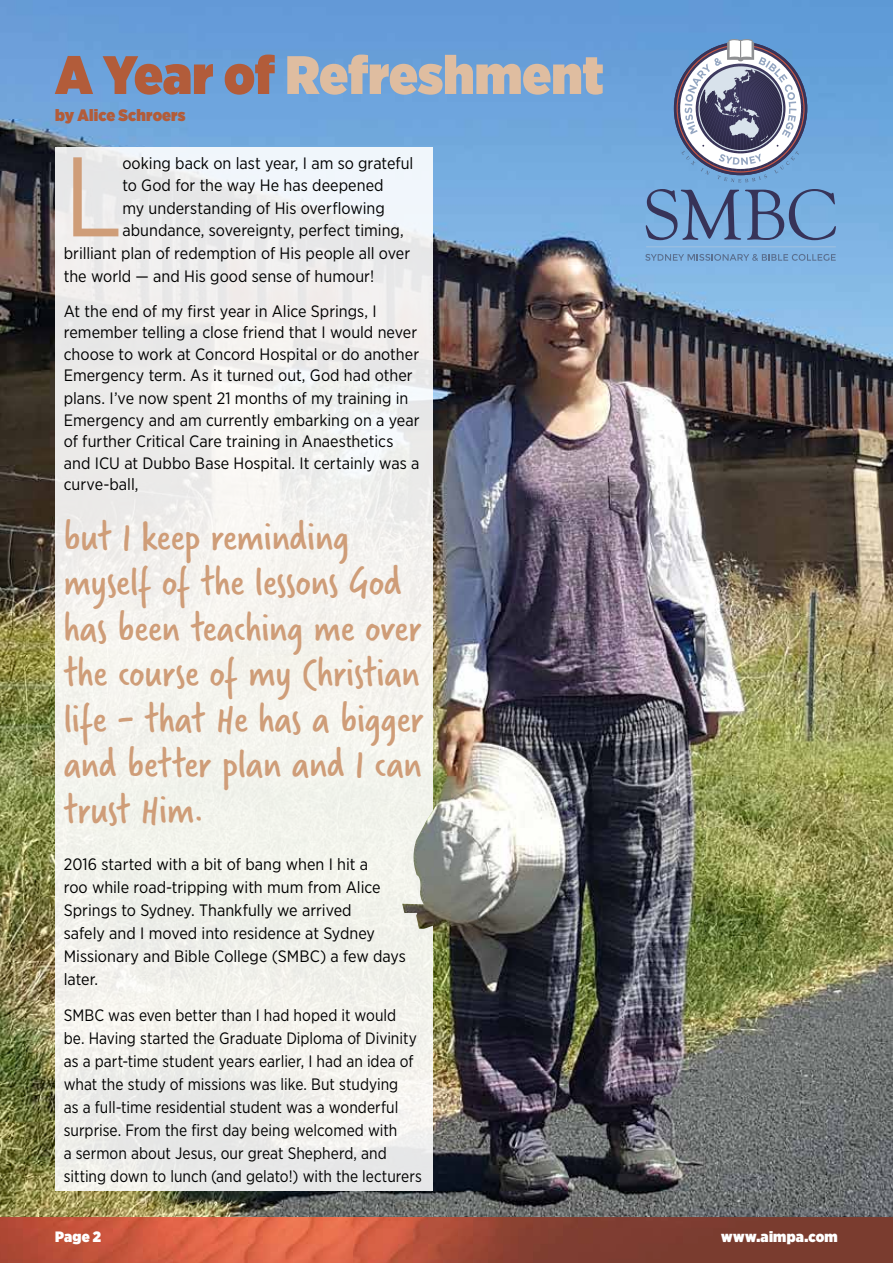
<style>
.page{position:relative;width:893px;height:1263px;background:#fff}
.page>*{position:absolute;margin:0;border:0;box-sizing:border-box;transform-origin:0 0}
.t1{font:112.95px "Gotham Narrow";color:#cf9d78}
.t2{font:900 54px "Gotham Narrow";color:#dfbda0}
.t3{font:43.5px/45.5px "Verveine";letter-spacing:-.005em;color:#cf9d78}
.t4{font:16.5px/21.5px "Gotham Narrow";color:#000}
.t5{font:16.5px/23px "Gotham Narrow";color:#000;scale:.96 1}
.t6{font:900 16.5px "Gotham Narrow";letter-spacing:.005em;color:#b25c3a}
.t7{font:900 15px "Gotham Narrow";letter-spacing:.015em;color:#fff}
.s1{color:#b25c3a}
</style>
<div class="page">
<img style="left:0;top:0;width:893px;height:1263px">
<svg style="left:646px;top:189px;width:190px;height:51px;background:#6990be"></svg>
<svg style="left:646px;top:247px;width:190px;height:1px"></svg>
<svg style="left:645px;top:254px;width:191px;height:7px"></svg>
<svg style="left:674px;top:39px;width:133px;height:144px"></svg>
<div style="left:55px;top:147px;width:378px;height:1044px;background:#f1f1ec"></div>
<img style="left:402px;top:777px;width:90px;height:168px">
<h2 class="t2" style="left:55px;top:38px;width:550px"><span class="s1">A Year of</span> Refreshment</h2>
<p class="t6" style="left:55px;top:104px;width:132px">by Alice Schroers</p>
<h1 class="t1" style="left:64px;top:127px;width:60px">L</h1>
<p class="t4" style="left:122px;top:152px;width:293px">ooking back on last year, I am so grateful</p>
<p class="t4" style="left:122px;top:175px;width:263px">to God for the way He has deepened</p>
<p class="t4" style="left:122px;top:197px;width:264px">my understanding of His overflowing</p>
<p class="t4" style="left:122px;top:220px;width:283px">abundance, sovereignty, perfect timing,</p>
<p class="t4" style="left:64px;top:243px;width:348px">brilliant plan of redemption of His people all over</p>
<p class="t4" style="left:64px;top:266px;width:312px">the world — and His good sense of humour!</p>
<p class="t4" style="left:64px;top:300px;width:357px">At the end of my first year in Alice Springs, I remember telling a close friend that I would never choose to work at Concord Hospital or do another Emergency term. As it turned out, God had other</p>
<p class="t4" style="left:64px;top:387px;width:357px">plans. I’ve now spent 21 months of my training in Emergency and am currently embarking on a year of further Critical Care training in Anaesthetics and ICU at Dubbo Base Hospital. It certainly was a curve-ball,</p>
<h3 class="t3" style="left:64px;top:514px;width:361px">but I keep reminding myself of the lessons God has been teaching me over the course of my Christian life - that He has a bigger and better plan and I can trust Him.</h3>
<p class="t4" style="left:64px;top:853px;width:344px;line-height:23px">2016 started with a bit of bang when I hit a<br>roo while road-tripping with mum from Alice Springs to Sydney. Thankfully we arrived<br>safely and I moved into residence at Sydney Missionary and Bible College (SMBC) a few days later.</p>
<p class="t5" style="left:64px;top:1003px;width:374px">SMBC was even better than I had hoped it would<br>be. Having started the Graduate Diploma of Divinity as a part-time student years earlier, I had an idea of what the study of missions was like. But studying<br>as a full-time residential student was a wonderful surprise. From the first day being welcomed with<br>a sermon about Jesus, our great Shepherd, and sitting down to lunch (and gelato!) with the lecturers</p>
<p class="t7" style="left:55px;top:1226px;width:47px">Page 2</p>
<p class="t7" style="left:721px;top:1226px;width:118px">www.aimpa.com</p>
</div>
